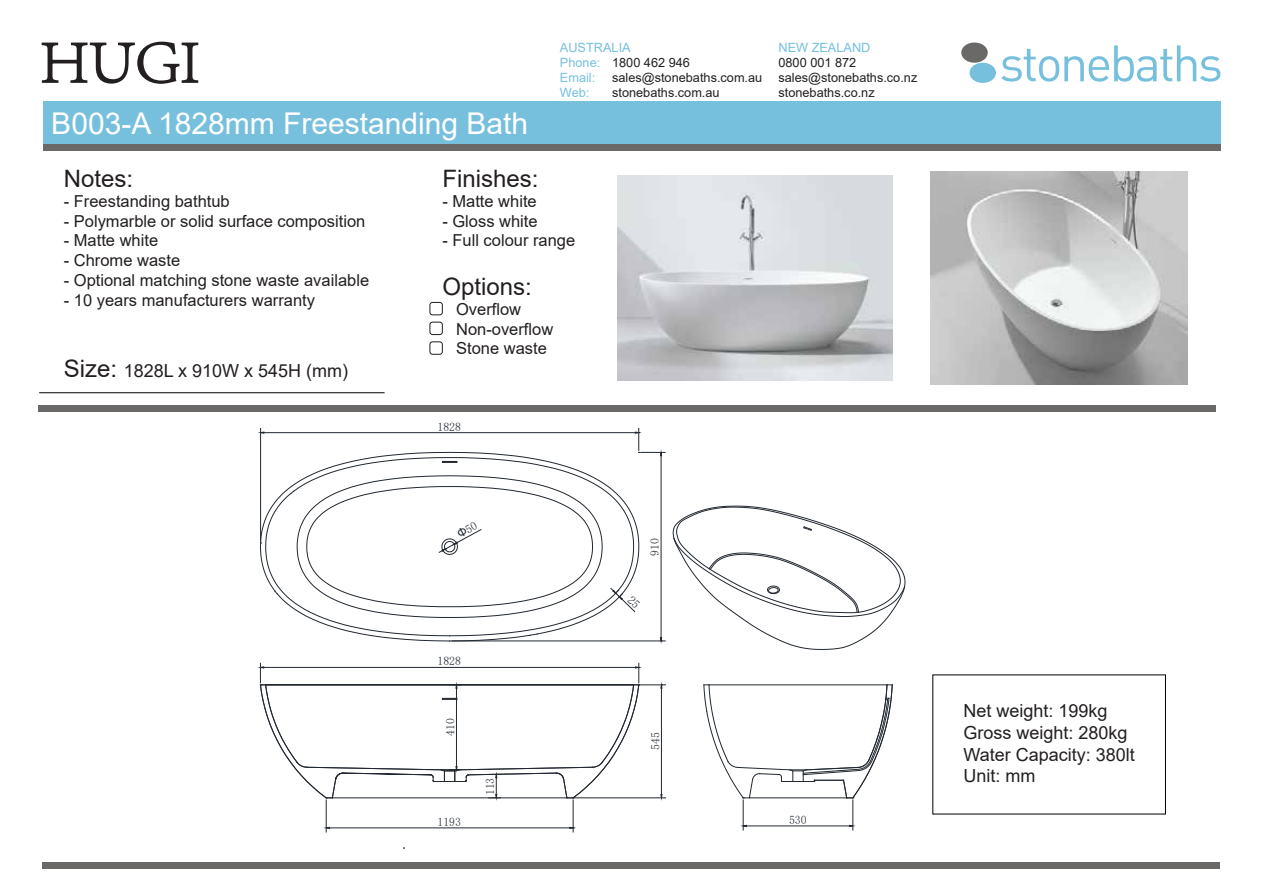
<style>
.page{position:relative;width:1263px;height:893px;background:#fff}
.page>*{position:absolute;margin:0;border:0;box-sizing:border-box;transform-origin:0 0}
.t1{font:30px "Arial";color:#fff}
.t2{font:24px "Arial";color:#231f20}
.t3{font:18px/21.6px "Arial";color:#231f20}
.t4{font:16.5px/19.8px "Arial";color:#231f20}
.t5{font:12.75px/15.3px "Arial";color:#231f20}
.t6{font:12.75px/15.3px "Arial";color:#77c0dd}
.t7{font:11.7px "Sim Sun";color:#212831}
.s1{font-size:24px}
</style>
<div class="page">
<svg style="left:1001px;top:45px;width:219px;height:37px"></svg>
<div style="left:969px;top:63px;width:27px;height:20px;background:#77c0dd;border-radius:50%"></div>
<div style="left:961px;top:43px;width:27px;height:20px;background:#6b6868;border-radius:50%"></div>
<div style="left:43px;top:102px;width:1177px;height:42px;background:#77c0dd"></div>
<div style="left:43px;top:144px;width:1177px;height:7px;background:#6b6868"></div>
<svg style="left:41px;top:41px;width:158px;height:43px"></svg>
<div style="left:429px;top:322px;width:14px;height:13px;border:1px solid #231f20;border-radius:3px"></div>
<div style="left:429px;top:341px;width:14px;height:14px;border:1px solid #231f20;border-radius:3px"></div>
<div style="left:429px;top:302px;width:14px;height:13px;border:1px solid #231f20;border-radius:3px"></div>
<div style="left:38px;top:405px;width:1178px;height:7px;background:#6b6868"></div>
<hr style="left:39px;top:392px;width:346px;height:1px;background:#231f20">
<div style="left:42px;top:862px;width:1178px;height:7px;background:#6b6868"></div>
<img style="left:618px;top:176px;width:275px;height:204px">
<img style="left:931px;top:172px;width:256px;height:212px">
<svg style="left:260px;top:452px;width:379px;height:161px"></svg>
<hr style="left:326px;top:800px;width:1px;height:32px;background:#212831">
<hr style="left:573px;top:800px;width:1px;height:32px;background:#212831">
<hr style="left:329px;top:828px;width:241px;height:1px;background:#212831">
<svg style="left:569px;top:827px;width:6px;height:2px"></svg>
<svg style="left:258px;top:663px;width:407px;height:137px"></svg>
<hr style="left:852px;top:800px;width:1px;height:30px;background:#212831">
<hr style="left:743px;top:800px;width:1px;height:30px;background:#212831">
<hr style="left:746px;top:826px;width:103px;height:1px;background:#212831">
<svg style="left:703px;top:684px;width:190px;height:115px"></svg>
<hr style="left:260px;top:428px;width:1px;height:113px;background:#212831">
<hr style="left:264px;top:432px;width:371px;height:1px;background:#212831">
<hr style="left:454px;top:641px;width:211px;height:1px;background:#212831">
<hr style="left:661px;top:456px;width:1px;height:182px;background:#212831">
<svg style="left:635px;top:428px;width:30px;height:28px"></svg>
<svg style="left:673px;top:506px;width:232px;height:144px"></svg>
<svg style="left:261px;top:475px;width:341px;height:167px"></svg>
<svg style="left:610px;top:588px;width:29px;height:24px"></svg>
<p class="t6" style="left:560px;top:39px;width:72px">AUSTRALIA<br>Phone:<br>Email:<br>Web:</p>
<p class="t6" style="left:778px;top:39px;width:93px">NEW ZEALAND</p>
<p class="t5" style="left:612px;top:55px;width:152px">1800 462 946 sales@stonebaths.com.au stonebaths.com.au</p>
<p class="t5" style="left:778px;top:55px;width:140px">0800 001 872 sales@stonebaths.co.nz stonebaths.co.nz</p>
<h1 class="t1" style="left:51px;top:102px;width:478px">B003-A 1828mm Freestanding Bath</h1>
<h2 class="t2" style="left:64px;top:162px;width:71px">Notes:</h2>
<p class="t4" style="left:64px;top:191px;width:168px">- Freestanding bathtub</p>
<p class="t4" style="left:64px;top:211px;width:303px">- Polymarble or solid surface composition</p>
<p class="t4" style="left:64px;top:231px;width:96px">- Matte white</p>
<p class="t4" style="left:64px;top:250px;width:118px">- Chrome waste</p>
<p class="t4" style="left:64px;top:270px;width:307px">- Optional matching stone waste available</p>
<p class="t4" style="left:64px;top:290px;width:253px">- 10 years manufacturers warranty</p>
<h2 class="t2" style="left:442px;top:162px;width:98px">Finishes:</h2>
<p class="t4" style="left:442px;top:191px;width:96px">- Matte white</p>
<p class="t4" style="left:442px;top:211px;width:97px">- Gloss white</p>
<p class="t4" style="left:442px;top:231px;width:134px">- Full colour range</p>
<h2 class="t2" style="left:442px;top:270px;width:91px">Options:</h2>
<p class="t4" style="left:456px;top:299px;width:99px">Overflow<br>Non-overflow<br>Stone waste</p>
<p class="t3" style="left:64px;top:360px;width:286px"><span class="s1">Size:</span> 1828L x 910W x 545H (mm)</p>
<p class="t7" style="left:437px;top:421px;width:25px">1828</p>
<p class="t7" style="left:437px;top:655px;width:25px">1828</p>
<p class="t7" style="left:444px;top:736px;width:19px;rotate:-90deg">410</p>
<p class="t7" style="left:437px;top:816px;width:25px">1193</p>
<p class="t7" style="left:484px;top:795px;width:19px;rotate:-90deg">113</p>
<p class="t7" style="left:649px;top:555px;width:19px;rotate:-90deg">910</p>
<p class="t7" style="left:649px;top:750px;width:19px;rotate:-90deg">545</p>
<p class="t7" style="left:789px;top:814px;width:19px">530</p>
<p class="t3" style="left:963px;top:700px;width:173px">Net weight: 199kg<br>Gross weight: 280kg<br>Water Capacity: 380lt<br>Unit: mm</p>
</div>
